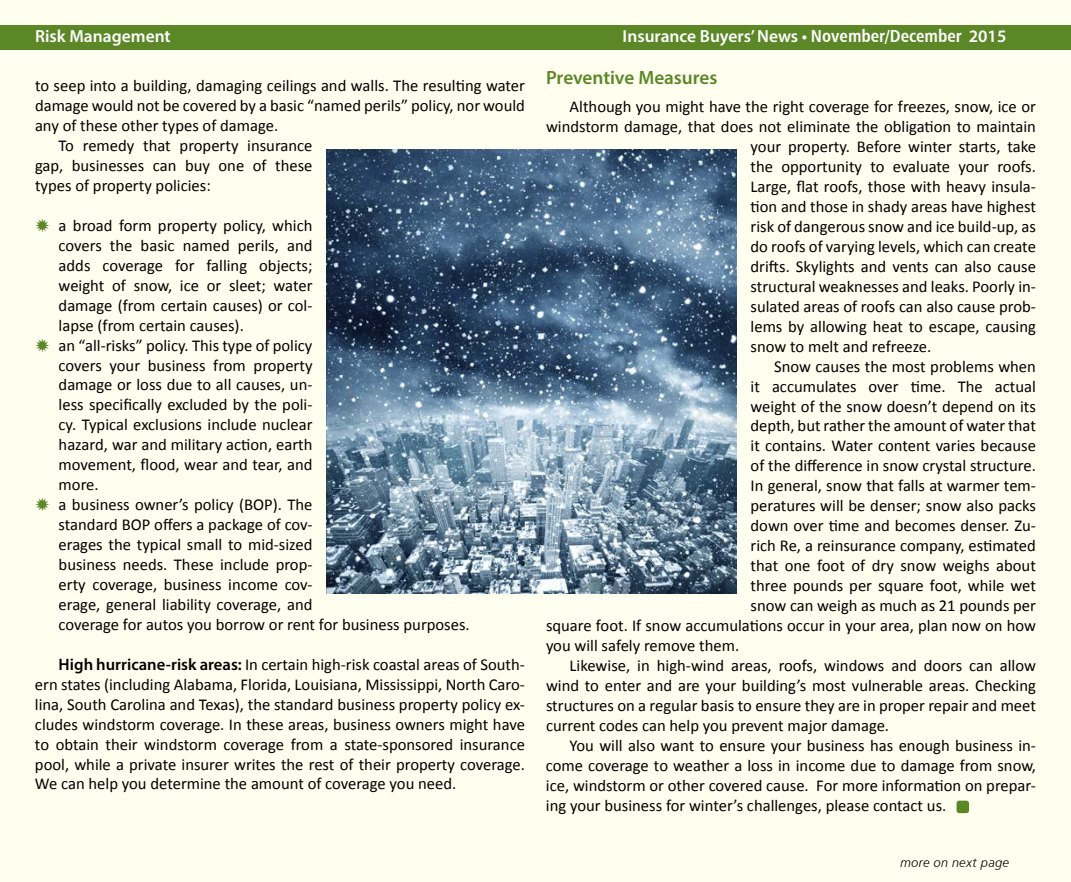
<style>
.page{position:relative;width:1071px;height:882px;background:#fff}
.page>*{position:absolute;margin:0;border:0;box-sizing:border-box;transform-origin:0 0}
.t1{font:600 19.25px "Myriad Pro";letter-spacing:-.005em;color:#5c8727}
.t2{font:600 17.5px "Myriad Pro";color:#fff}
.t3{font:16.62px/19.9px "Calibri";color:#000}
.t4{font:13.12px "Humanist 777 BT Light Italic B";letter-spacing:.015em;color:#000}
.s1{font-family:"Humanist 777 BT Bold Condensed B";font-weight:400}
.s2{font-family:"Myriad Pro";font-weight:600}
</style>
<div class="page">
<div style="left:1px;top:1px;width:1070px;height:881px;background:#fffff0"></div>
<div style="left:0;top:25px;width:1071px;height:24px;background:#5c8727"></div>
<img style="left:327px;top:149px;width:410px;height:445px">
<div style="left:957px;top:801px;width:12px;height:12px;background:#5c8727;border-radius:3px"></div>
<p class="t2" style="left:35px;top:25px;width:137px">Risk Management</p>
<p class="t2" style="left:623px;top:25px;width:385px">Insurance Buyers’ News • <span class="s1">November/December</span> 2015</p>
<p class="t3" style="left:35px;top:76px;width:492px">to seep into a building, damaging ceilings and walls. The resulting water</p>
<p class="t3" style="left:35px;top:96px;width:491px">damage would not be covered by a basic “named perils” policy, nor would</p>
<p class="t3" style="left:35px;top:116px;width:245px">any of these other types of damage.</p>
<p class="t3" style="left:59px;top:136px;width:255px">To remedy that property insurance</p>
<p class="t3" style="left:35px;top:156px;width:279px">gap, businesses can buy one of these</p>
<p class="t3" style="left:35px;top:176px;width:177px">types of property policies:</p>
<p class="t3" style="left:59px;top:215px;width:413px">a broad form property policy, which<br>covers the basic named perils, and<br>adds coverage for falling objects;<br>weight of snow, ice or sleet; water<br>damage (from certain causes) or col-<br>lapse (from certain causes).<br>an “all-risks” policy. This type of policy<br>covers your business from property<br>damage or loss due to all causes, un-<br>less specifically excluded by the poli-<br>cy. Typical exclusions include nuclear<br>hazard, war and military action, earth<br>movement, flood, wear and tear, and<br>more.<br>a business owner’s policy (BOP). The<br>standard BOP offers a package of cov-<br>erages the typical small to mid-sized<br>business needs. These include prop-<br>erty coverage, business income cov-<br>erage, general liability coverage, and<br>coverage for autos you borrow or rent for business purposes.</p>
<p class="t3" style="left:35px;top:654px;width:492px;text-align:justify;text-indent:24px"><span class="s2">High hurricane-risk areas:</span> In certain high-risk coastal areas of South&shy;ern states (including Alabama, Florida, Louisiana, Mississippi, North Caro&shy;lina, South Carolina and Texas), the standard business property policy ex&shy;cludes windstorm coverage. In these areas, business owners might have to obtain their windstorm coverage from a state-sponsored insurance pool, while a private insurer writes the rest of their property coverage.<br>We can help you determine the amount of coverage you need.</p>
<p class="t1" style="left:546px;top:66px;width:173px">Preventive Measures</p>
<p class="t3" style="left:570px;top:97px;width:468px">Although you might have the right coverage for freezes, snow, ice or</p>
<p class="t3" style="left:546px;top:117px;width:491px">windstorm damage, that does not eliminate the obligation to maintain</p>
<p class="t3" style="left:751px;top:137px;width:287px">your property. Before winter starts, take</p>
<p class="t3" style="left:751px;top:157px;width:287px">the opportunity to evaluate your roofs.</p>
<p class="t3" style="left:751px;top:177px;width:287px">Large, flat roofs, those with heavy insula-</p>
<p class="t3" style="left:751px;top:197px;width:287px">tion and those in shady areas have highest</p>
<p class="t3" style="left:751px;top:217px;width:287px">risk of dangerous snow and ice build-up, as</p>
<p class="t3" style="left:751px;top:236px;width:287px">do roofs of varying levels, which can create</p>
<p class="t3" style="left:751px;top:256px;width:287px">drifts. Skylights and vents can also cause</p>
<p class="t3" style="left:751px;top:276px;width:287px">structural weaknesses and leaks. Poorly in-</p>
<p class="t3" style="left:751px;top:296px;width:287px">sulated areas of roofs can also cause prob-</p>
<p class="t3" style="left:751px;top:316px;width:287px">lems by allowing heat to escape, causing</p>
<p class="t3" style="left:751px;top:336px;width:182px">snow to melt and refreeze.</p>
<p class="t3" style="left:774px;top:356px;width:263px">Snow causes the most problems when</p>
<p class="t3" style="left:751px;top:376px;width:287px">it accumulates over time. The actual</p>
<p class="t3" style="left:751px;top:396px;width:287px">weight of the snow doesn’t depend on its</p>
<p class="t3" style="left:751px;top:416px;width:287px">depth, but rather the amount of water that</p>
<p class="t3" style="left:751px;top:436px;width:287px">it contains. Water content varies because</p>
<p class="t3" style="left:751px;top:456px;width:287px">of the difference in snow crystal structure.</p>
<p class="t3" style="left:751px;top:476px;width:287px">In general, snow that falls at warmer tem-</p>
<p class="t3" style="left:751px;top:496px;width:287px">peratures will be denser; snow also packs</p>
<p class="t3" style="left:751px;top:516px;width:287px">down over time and becomes denser. Zu-</p>
<p class="t3" style="left:751px;top:536px;width:287px">rich Re, a reinsurance company, estimated</p>
<p class="t3" style="left:751px;top:556px;width:287px">that one foot of dry snow weighs about</p>
<p class="t3" style="left:751px;top:576px;width:287px">three pounds per square foot, while wet</p>
<p class="t3" style="left:751px;top:596px;width:287px">snow can weigh as much as 21 pounds per</p>
<p class="t3" style="left:546px;top:616px;width:492px">square foot. If snow accumulations occur in your area, plan now on how</p>
<p class="t3" style="left:546px;top:635px;width:195px">you will safely remove them.</p>
<p class="t3" style="left:570px;top:655px;width:468px">Likewise, in high-wind areas, roofs, windows and doors can allow</p>
<p class="t3" style="left:546px;top:675px;width:491px">wind to enter and are your building’s most vulnerable areas. Checking</p>
<p class="t3" style="left:546px;top:695px;width:492px">structures on a regular basis to ensure they are in proper repair and meet</p>
<p class="t3" style="left:546px;top:715px;width:345px">current codes can help you prevent major damage.</p>
<p class="t3" style="left:570px;top:735px;width:468px">You will also want to ensure your business has enough business in-</p>
<p class="t3" style="left:546px;top:755px;width:492px">come coverage to weather a loss in income due to damage from snow,</p>
<p class="t3" style="left:546px;top:775px;width:492px">ice, windstorm or other covered cause. For more information on prepar-</p>
<p class="t3" style="left:546px;top:795px;width:402px">ing your business for winter’s challenges, please contact us.</p>
<p class="t4" style="left:900px;top:855px;width:110px">more on next page</p>
</div>
